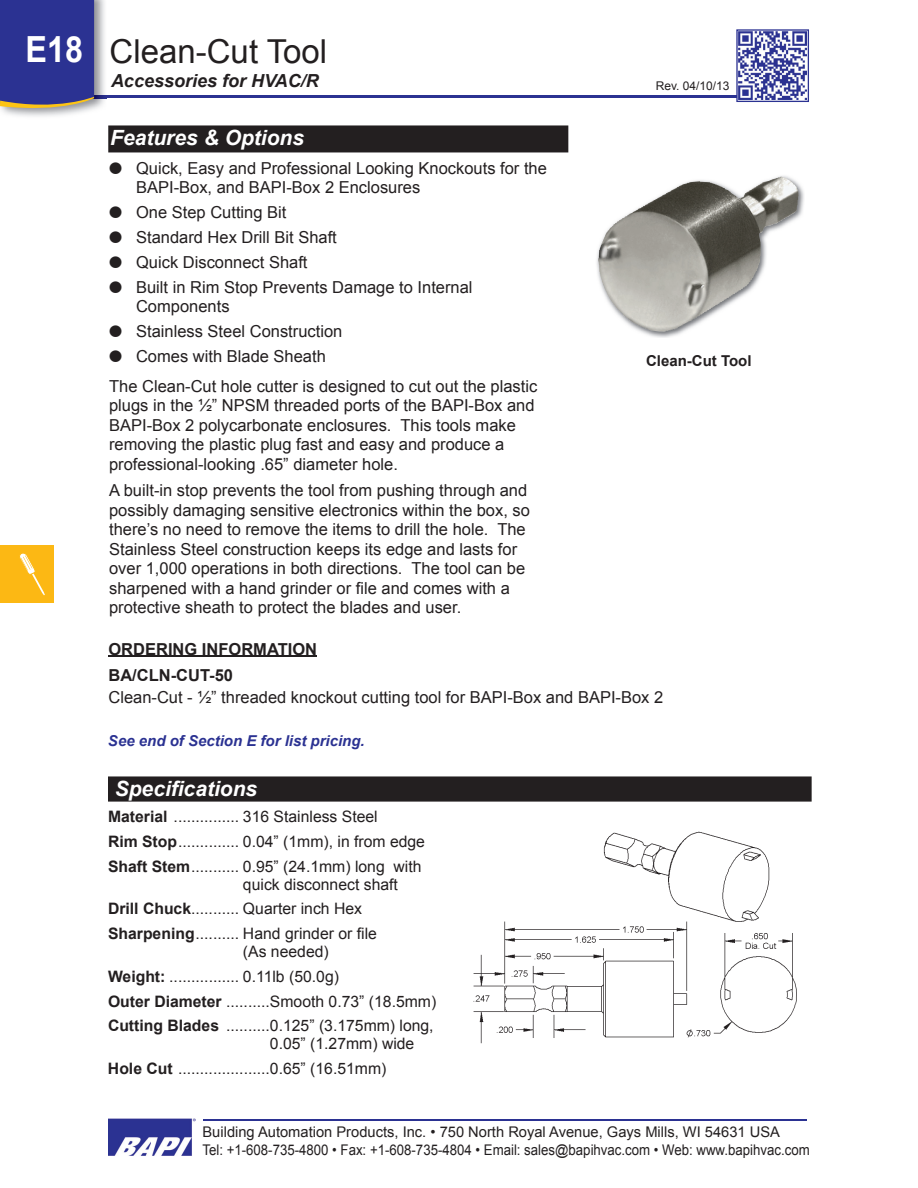
<style>
.page{position:relative;width:918px;height:1188px;background:#fff}
.page>*{position:absolute;margin:0;border:0;box-sizing:border-box;transform-origin:0 0}
.t1{font:700 36px "Arial";color:#fff;scale:.9 1}
.t2{font:33px "Arial";color:#231f20}
.t3{font:italic 700 21px "Arial";color:#fff}
.t4{font:italic 700 18px "Arial";color:#231f20}
.t5{font:16.5px/19.5px "Arial";color:#231f20}
.t6{font:700 16.5px/26.2px "Arial";color:#231f20}
.t7{font:15.75px/24.8px "Arial";color:#231f20}
.t8{font:italic 700 15px "Arial";color:#2b3292}
.t9{font:700 15px "Arial";color:#231f20}
.t10{font:14.7px/18px "Arial";color:#231f20}
.t11{font:12px "Arial";color:#231f20}
.s1{font-weight:700}
</style>
<div class="page">
<hr style="left:14px;top:95px;width:780px;height:3px;background:#2b3292">
<img style="left:6px;top:0;width:100px;height:117px">
<img style="left:94px;top:95px;width:12px;height:3px">
<svg style="left:0;top:0;width:94px;height:113px;background:#3a3f91"></svg>
<svg style="left:736px;top:29px;width:73px;height:73px"></svg>
<div style="left:0;top:545px;width:54px;height:58px;background:#fcb814"></div>
<svg style="left:19px;top:553px;width:26px;height:42px"></svg>
<hr style="left:204px;top:1119px;width:603px;height:2px;background:#2b3292">
<img style="left:108px;top:1118px;width:87px;height:38px">
<svg style="left:108px;top:776px;width:704px;height:26px;background:#2a2627"></svg>
<div style="left:108px;top:125px;width:460px;height:27px;background:#231f20"></div>
<img style="left:473px;top:831px;width:324px;height:213px">
<img style="left:597px;top:176px;width:207px;height:162px">
<img style="left:598px;top:177px;width:182px;height:119px">
<hr style="left:108px;top:655px;width:209px;height:2px;background:#231f20">
<h1 class="t1" style="left:26px;top:25px;width:66px">E18</h1>
<h2 class="t2" style="left:110px;top:29px;width:219px">Clean-Cut Tool</h2>
<p class="t4" style="left:111px;top:69px;width:209px">Accessories for HVAC/R</p>
<p class="t3" style="left:110px;top:124px;width:195px">Features &amp; Options</p>
<p class="t5" style="left:136px;top:158px;width:412px;text-indent:-27px">● Quick, Easy and Professional Looking Knockouts for the<br>BAPI-Box, and BAPI-Box 2 Enclosures</p>
<p class="t5" style="left:109px;top:203px;width:179px">● One Step Cutting Bit</p>
<p class="t5" style="left:109px;top:227px;width:229px">● Standard Hex Drill Bit Shaft</p>
<p class="t5" style="left:109px;top:252px;width:200px">● Quick Disconnect Shaft</p>
<p class="t5" style="left:136px;top:277px;width:338px;text-indent:-27px">● Built in Rim Stop Prevents Damage to Internal<br>Components</p>
<p class="t5" style="left:109px;top:322px;width:235px">● Stainless Steel Construction</p>
<p class="t5" style="left:109px;top:341px;width:430px;line-height:29.8px">● Comes with Blade Sheath<br>The Clean-Cut hole cutter is designed to cut out the plastic</p>
<p class="t5" style="left:109px;top:396px;width:427px">plugs in the ½” NPSM threaded ports of the BAPI-Box and BAPI-Box 2 polycarbonate enclosures. This tools make removing the plastic plug fast and easy and produce a professional-looking .65” diameter hole.</p>
<p class="t5" style="left:109px;top:481px;width:422px">A built-in stop prevents the tool from pushing through and possibly damaging sensitive electronics within the box, so there’s no need to remove the items to drill the hole. The Stainless Steel construction keeps its edge and lasts for over 1,000 operations in both directions. The tool can be sharpened with a hand grinder or file and comes with a protective sheath to protect the blades and user.</p>
<p class="t11" style="left:656px;top:78px;width:75px">Rev. 04/10/13</p>
<p class="t9" style="left:646px;top:351px;width:107px">Clean-Cut Tool</p>
<p class="t6" style="left:108px;top:636px;width:210px">ORDERING INFORMATION<br>BA/CLN-CUT-50</p>
<p class="t5" style="left:108px;top:688px;width:556px">Clean-Cut - ½” threaded knockout cutting tool for BAPI-Box and BAPI-Box 2</p>
<p class="t8" style="left:108px;top:730px;width:258px">See end of Section E for list pricing.</p>
<p class="t3" style="left:115px;top:775px;width:144px">Specifications</p>
<p class="t7" style="left:108px;top:804px;width:319px"><span class="s1">Material</span> ............... 316 Stainless Steel<br><span class="s1">Rim Stop</span> .............. 0.04” (1mm), in from edge<br><span class="s1">Shaft Stem</span> ........... 0.95” (24.1mm) long with</p>
<p class="t7" style="left:108px;top:872px;width:291px;text-indent:135px">quick disconnect shaft<br><span class="s1">Drill Chuck</span>........... Quarter inch Hex<br><span class="s1">Sharpening</span> .......... Hand grinder or file</p>
<p class="t7" style="left:108px;top:939px;width:330px;text-indent:135px">(As needed)<br><span class="s1">Weight:</span> ................ 0.11lb (50.0g)<br><span class="s1">Outer Diameter</span> ..........Smooth 0.73” (18.5mm)<br><span class="s1">Cutting Blades</span> ..........0.125” (3.175mm) long,</p>
<p class="t7" style="left:108px;top:1032px;width:308px;text-indent:162px">0.05” (1.27mm) wide<br><span class="s1">Hole Cut</span> .....................0.65” (16.51mm)</p>
<p class="t10" style="left:202px;top:1123px;width:609px">Building Automation Products, Inc. • 750 North Royal Avenue, Gays Mills, WI 54631 USA<br>Tel: +1-608-735-4800 • Fax: +1-608-735-4804 • Email: sales@bapihvac.com • Web: www.bapihvac.com</p>
</div>
